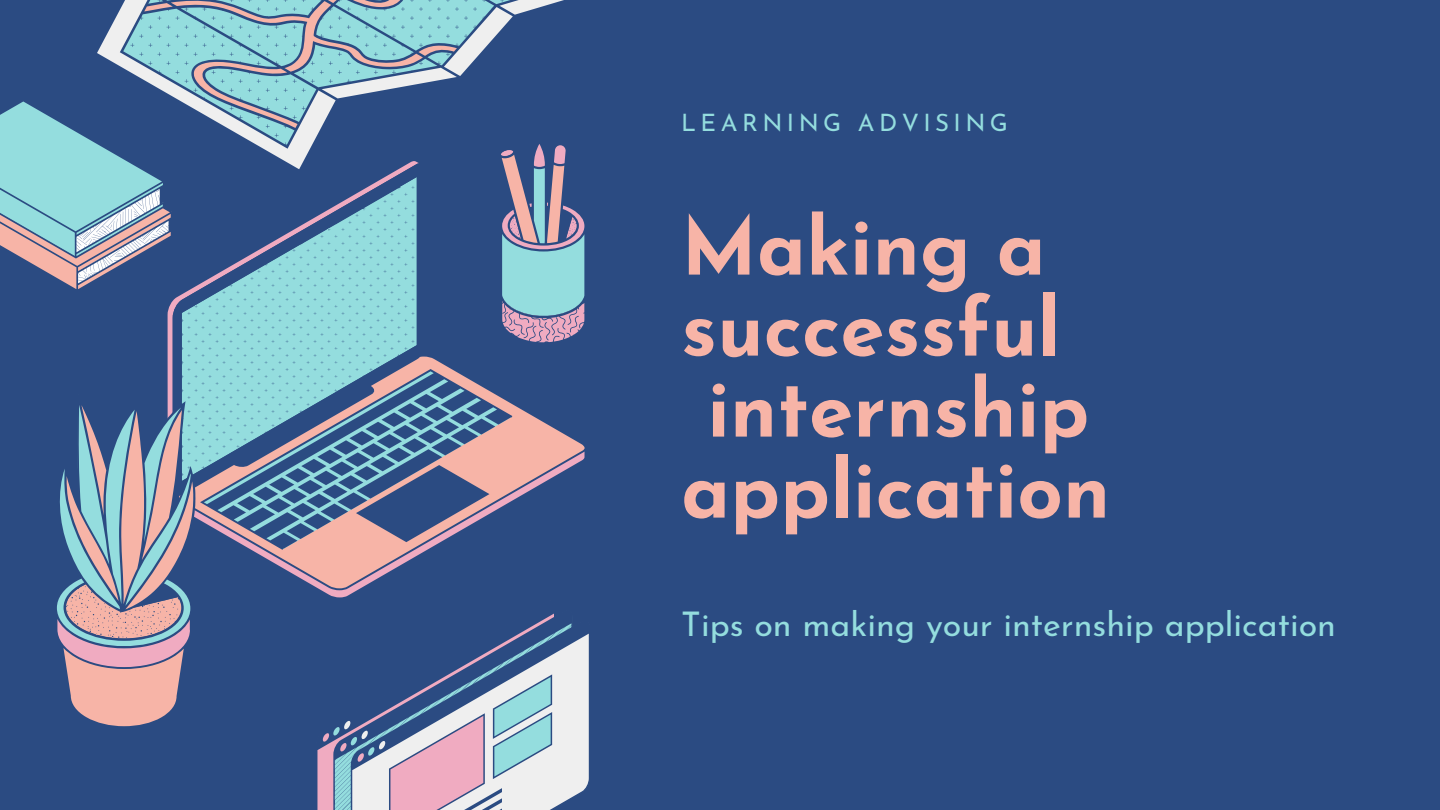
<style>
.page{position:relative;width:1440px;height:810px;background:#2b4b82}
.page>*{position:absolute;margin:0;border:0;box-sizing:border-box;transform-origin:0 0}
.t1{font:700 80px "Josefin Sans";color:#f7b4a7}
.t2{font:34px "Josefin Sans";color:#94ddde}
.t3{font:24px "Josefin Sans";letter-spacing:.185em;color:#94ddde}
</style>
<div class="page">
<svg style="left:97px;top:0;width:467px;height:159px"></svg>
<svg style="left:496px;top:141px;width:70px;height:18px"></svg>
<svg style="left:167px;top:159px;width:418px;height:439px"></svg>
<svg style="left:0;top:100px;width:172px;height:192px"></svg>
<svg style="left:195px;top:394px;width:3px;height:204px"></svg>
<svg style="left:56px;top:394px;width:139px;height:333px"></svg>
<svg style="left:317px;top:739px;width:6px;height:71px"></svg>
<svg style="left:323px;top:620px;width:266px;height:190px"></svg>
<p class="t3" style="left:681px;top:113px;width:328px">LEARNING ADVISING</p>
<p class="t1" style="left:681px;top:215px;width:366px">Making a</p>
<p class="t1" style="left:681px;top:296px;width:381px">successful</p>
<p class="t1" style="left:707px;top:377px;width:384px">internship</p>
<p class="t1" style="left:681px;top:458px;width:431px">application</p>
<p class="t2" style="left:681px;top:611px;width:656px">Tips on making your internship application</p>
</div>
